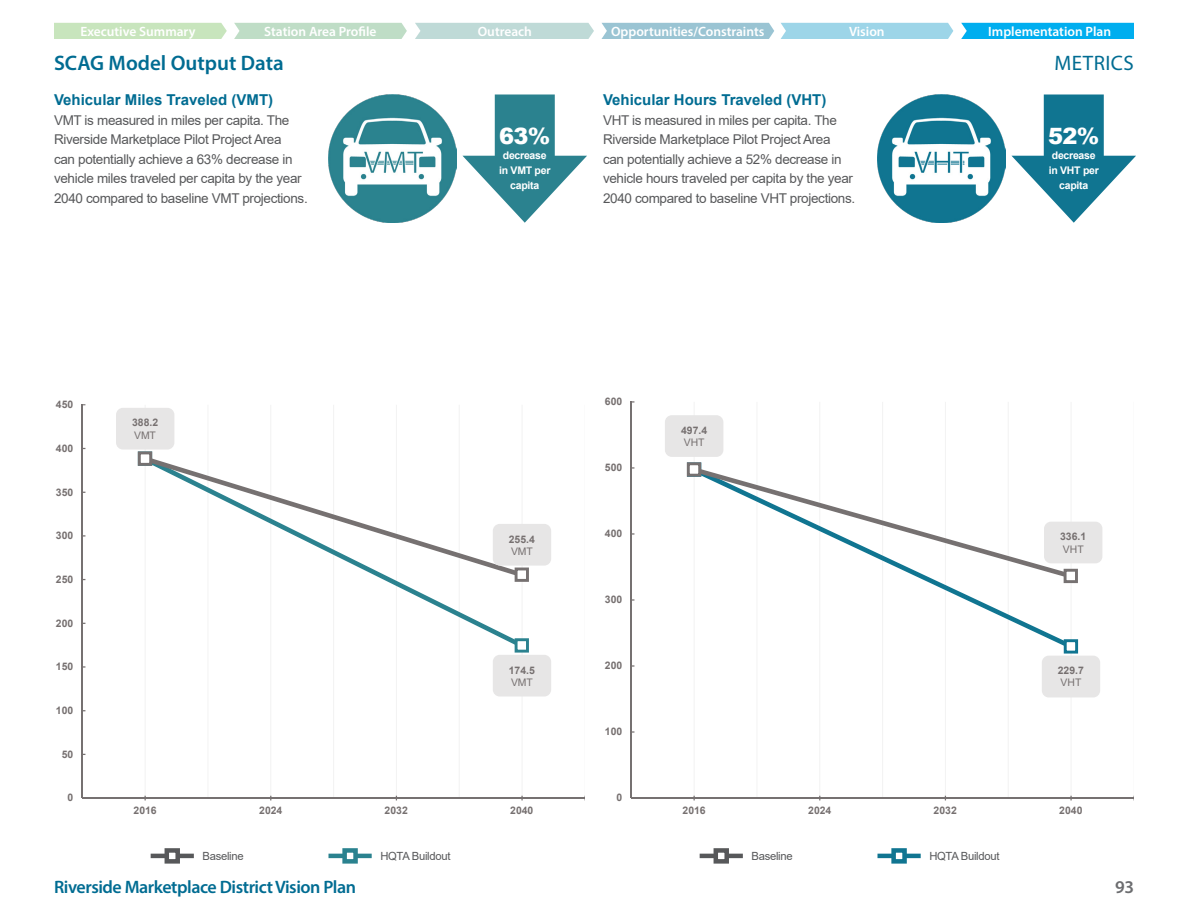
<style>
.page{position:relative;width:1188px;height:918px;background:#fff}
.page>*{position:absolute;margin:0;border:0;box-sizing:border-box;transform-origin:0 0}
.Paragraph{font:900 22.5px "Arial";color:#fff}
.Heading_1{font:600 21px "Myriad Pro";color:#006c92}
.Heading_2{font:21px "Myriad Pro";letter-spacing:.02em;color:#006c92}
.t1{font:600 18px "Myriad Pro";letter-spacing:-.025em;color:#006c92}
.t2{font:600 18px "Myriad Pro";color:#6c6d70}
.Paragraph_Heading_1{font:700 15px "Arial";color:#006c92}
.Paragraph-2{font:13.5px/19.5px "Arial";letter-spacing:-.025em;color:#57585a}
.t3{font:600 13.5px "Myriad Pro";color:#fff}
.Paragraph-3{font:11.25px "Arial";letter-spacing:-.025em;color:#57585a}
.Paragraph-4{font:700 10.5px/15px "Arial";letter-spacing:-.025em;color:#fff;text-align:center}
.t4{font:700 10.35px/12.1px "Arial";letter-spacing:.005em;color:#767070}
.s1{font-weight:400}
</style>
<div class="page">
<div style="left:415px;top:23px;width:179px;height:16px;background:#bfdad7"></div>
<div style="left:602px;top:23px;width:172px;height:16px;background:#9ac4d3"></div>
<div style="left:781px;top:23px;width:172px;height:16px;background:#9dd5e8"></div>
<div style="left:234px;top:23px;width:173px;height:16px;background:#bfddc6"></div>
<div style="left:54px;top:23px;width:173px;height:16px;background:#c8e5bd"></div>
<div style="left:961px;top:23px;width:173px;height:16px;background:#00aeef"></div>
<img style="left:328px;top:94px;width:129px;height:129px">
<img style="left:878px;top:94px;width:128px;height:129px">
<hr style="left:151px;top:854px;width:43px;height:4px;background:#57585a">
<div style="left:165px;top:848px;width:15px;height:16px;background:#fff;border:4px solid #57585a"></div>
<hr style="left:700px;top:854px;width:43px;height:4px;background:#57585a">
<div style="left:714px;top:848px;width:15px;height:16px;background:#fff;border:4px solid #57585a"></div>
<hr style="left:328px;top:854px;width:44px;height:4px;background:#2a828f">
<div style="left:342px;top:848px;width:16px;height:16px;background:#fff;border:4px solid #2a828f"></div>
<hr style="left:878px;top:854px;width:43px;height:4px;background:#107591">
<div style="left:891px;top:848px;width:16px;height:16px;background:#fff;border:4px solid #107591"></div>
<div style="left:495px;top:95px;width:60px;height:79px;background:#2b828f"></div>
<svg style="left:463px;top:156px;width:124px;height:67px"></svg>
<div style="left:1044px;top:95px;width:60px;height:79px;background:#107591"></div>
<svg style="left:1012px;top:156px;width:124px;height:67px"></svg>
<hr style="left:584px;top:405px;width:1px;height:393px;background:#f2f2f2">
<hr style="left:522px;top:405px;width:1px;height:393px;background:#f2f2f2">
<hr style="left:459px;top:405px;width:1px;height:393px;background:#f2f2f2">
<hr style="left:396px;top:405px;width:1px;height:393px;background:#f2f2f2">
<hr style="left:333px;top:405px;width:1px;height:393px;background:#f2f2f2">
<hr style="left:270px;top:405px;width:1px;height:393px;background:#f2f2f2">
<hr style="left:207px;top:405px;width:1px;height:393px;background:#f2f2f2">
<hr style="left:145px;top:405px;width:1px;height:393px;background:#f2f2f2">
<hr style="left:82px;top:405px;width:1px;height:393px;background:#767171">
<hr style="left:82px;top:798px;width:503px;height:1px;background:#767171">
<svg style="left:380px;top:578px;width:135px;height:70px"></svg>
<svg style="left:515px;top:638px;width:14px;height:15px"></svg>
<svg style="left:152px;top:456px;width:373px;height:122px"></svg>
<svg style="left:138px;top:451px;width:14px;height:15px"></svg>
<svg style="left:515px;top:568px;width:14px;height:14px"></svg>
<div style="left:493px;top:655px;width:58px;height:42px;background:#e7e6e6;border-radius:7px"></div>
<div style="left:116px;top:408px;width:58px;height:42px;background:#e7e6e6;border-radius:7px"></div>
<div style="left:493px;top:524px;width:58px;height:42px;background:#e7e6e6;border-radius:7px"></div>
<hr style="left:1133px;top:402px;width:1px;height:396px;background:#f2f2f2">
<hr style="left:1071px;top:402px;width:1px;height:396px;background:#f2f2f2">
<hr style="left:1008px;top:402px;width:1px;height:396px;background:#f2f2f2">
<hr style="left:945px;top:402px;width:1px;height:396px;background:#f2f2f2">
<hr style="left:882px;top:402px;width:1px;height:396px;background:#f2f2f2">
<hr style="left:819px;top:402px;width:1px;height:396px;background:#f2f2f2">
<hr style="left:756px;top:402px;width:1px;height:396px;background:#f2f2f2">
<hr style="left:694px;top:402px;width:1px;height:396px;background:#f2f2f2">
<hr style="left:631px;top:402px;width:1px;height:396px;background:#767171">
<hr style="left:631px;top:798px;width:503px;height:1px;background:#767171">
<svg style="left:930px;top:583px;width:144px;height:66px"></svg>
<svg style="left:1064px;top:639px;width:14px;height:15px"></svg>
<svg style="left:687px;top:462px;width:391px;height:121px"></svg>
<div style="left:1042px;top:656px;width:58px;height:41px;background:#e7e6e6;border-radius:7px"></div>
<div style="left:665px;top:415px;width:58px;height:42px;background:#e7e6e6;border-radius:7px"></div>
<div style="left:1044px;top:522px;width:58px;height:41px;background:#e7e6e6;border-radius:7px"></div>
<p class="t3" style="left:80px;top:23px;width:117px">Executive Summary</p>
<p class="t3" style="left:264px;top:23px;width:114px">Station Area Profile</p>
<p class="t3" style="left:478px;top:23px;width:56px">Outreach</p>
<p class="t3" style="left:611px;top:23px;width:155px">Opportunities/Constraints</p>
<p class="t3" style="left:849px;top:23px;width:37px">Vision</p>
<p class="t3" style="left:988px;top:23px;width:124px">Implementation Plan</p>
<p class="Heading_1" style="left:54px;top:49px;width:231px">SCAG Model Output Data</p>
<p class="Heading_2" style="left:1054px;top:50px;width:81px">METRICS</p>
<p class="Paragraph_Heading_1" style="left:54px;top:90px;width:221px">Vehicular Miles Traveled (VMT)</p>
<p class="Paragraph-2" style="left:54px;top:110px;width:255px">VMT is measured in miles per capita. The Riverside Marketplace Pilot Project Area<br>can potentially achieve a 63% decrease in vehicle miles traveled per capita by the year 2040 compared to baseline VMT projections.</p>
<p class="Paragraph_Heading_1" style="left:603px;top:90px;width:225px">Vehicular Hours Traveled (VHT)</p>
<p class="Paragraph-2" style="left:603px;top:110px;width:254px">VHT is measured in miles per capita. The Riverside Marketplace Pilot Project Area<br>can potentially achieve a 52% decrease in vehicle hours traveled per capita by the year 2040 compared to baseline VHT projections.</p>
<p class="Paragraph" style="left:499px;top:120px;width:53px">63%</p>
<p class="Paragraph-4" style="left:499px;top:148px;width:53px">decrease in VMT per capita</p>
<p class="Paragraph" style="left:1048px;top:120px;width:53px">52%</p>
<p class="Paragraph-4" style="left:1049px;top:148px;width:52px">decrease in VHT per capita</p>
<p class="t4" style="left:56px;top:399px;width:19px">450</p>
<p class="t4" style="left:56px;top:442px;width:19px">400</p>
<p class="t4" style="left:56px;top:486px;width:19px">350</p>
<p class="t4" style="left:56px;top:530px;width:19px">300</p>
<p class="t4" style="left:56px;top:573px;width:19px">250</p>
<p class="t4" style="left:56px;top:617px;width:19px">200</p>
<p class="t4" style="left:56px;top:661px;width:19px">150</p>
<p class="t4" style="left:56px;top:704px;width:19px">100</p>
<p class="t4" style="left:62px;top:748px;width:13px">50</p>
<p class="t4" style="left:68px;top:792px;width:7px">0</p>
<p class="t4" style="left:605px;top:396px;width:19px">600</p>
<p class="t4" style="left:132px;top:417px;width:28px">388.2<br><span class="s1">VMT</span></p>
<p class="t4" style="left:681px;top:424px;width:28px">497.4<br><span class="s1">VHT</span></p>
<p class="t4" style="left:605px;top:462px;width:19px">500</p>
<p class="t4" style="left:509px;top:533px;width:28px">255.4<br><span class="s1">VMT</span></p>
<p class="t4" style="left:605px;top:528px;width:19px">400</p>
<p class="t4" style="left:1060px;top:531px;width:28px">336.1<br><span class="s1">VHT</span></p>
<p class="t4" style="left:605px;top:594px;width:19px">300</p>
<p class="t4" style="left:509px;top:664px;width:28px">174.5<br><span class="s1">VMT</span></p>
<p class="t4" style="left:605px;top:660px;width:19px">200</p>
<p class="t4" style="left:1058px;top:665px;width:28px">229.7<br><span class="s1">VHT</span></p>
<p class="t4" style="left:605px;top:726px;width:19px">100</p>
<p class="t4" style="left:617px;top:792px;width:7px">0</p>
<p class="t4" style="left:134px;top:804px;width:25px">2016</p>
<p class="t4" style="left:259px;top:804px;width:25px">2024</p>
<p class="t4" style="left:385px;top:804px;width:25px">2032</p>
<p class="t4" style="left:510px;top:804px;width:25px">2040</p>
<p class="t4" style="left:683px;top:804px;width:25px">2016</p>
<p class="t4" style="left:808px;top:804px;width:25px">2024</p>
<p class="t4" style="left:934px;top:804px;width:25px">2032</p>
<p class="t4" style="left:1059px;top:804px;width:25px">2040</p>
<p class="Paragraph-3" style="left:202px;top:848px;width:43px">Baseline</p>
<p class="Paragraph-3" style="left:380px;top:848px;width:72px">HQTA Buildout</p>
<p class="Paragraph-3" style="left:752px;top:848px;width:43px">Baseline</p>
<p class="Paragraph-3" style="left:929px;top:848px;width:72px">HQTA Buildout</p>
<h3 class="t1" style="left:54px;top:875px;width:304px">Riverside Marketplace District Vision Plan</h3>
<h3 class="t2" style="left:1115px;top:875px;width:20px">93</h3>
</div>
